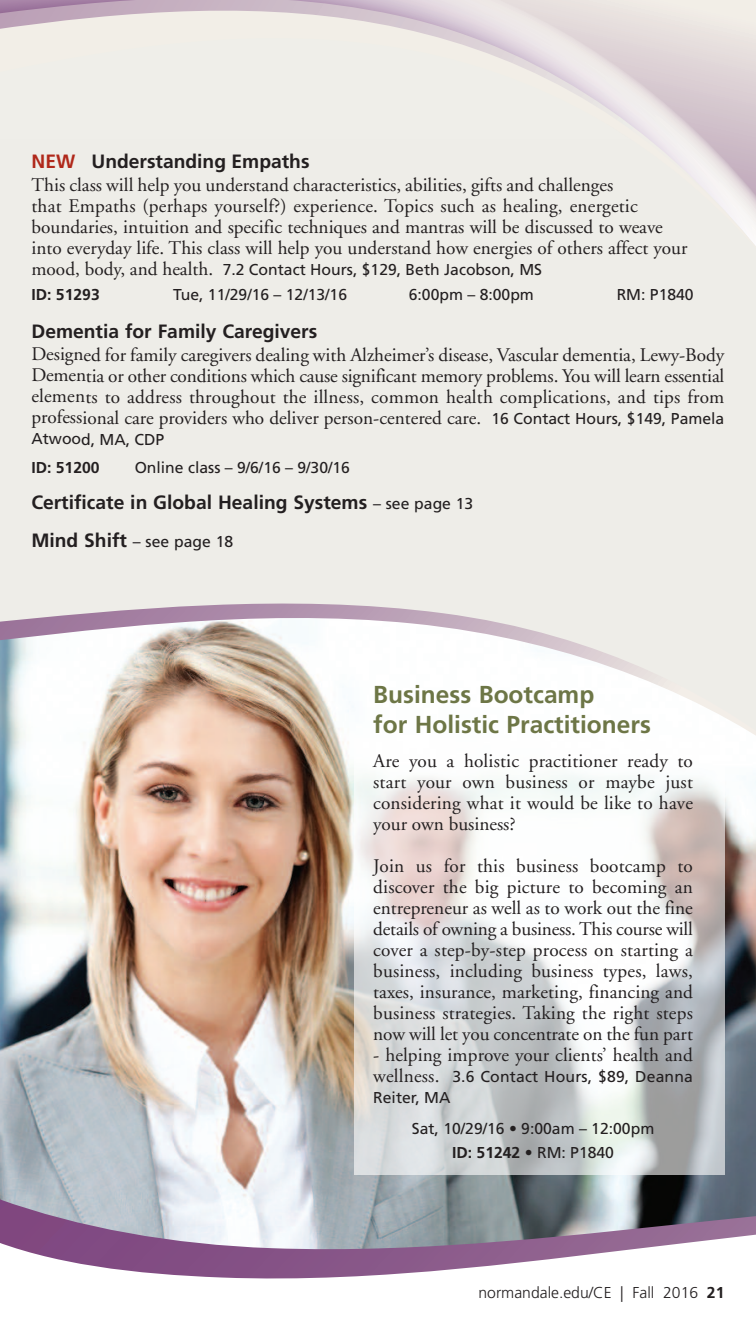
<style>
.page{position:relative;width:756px;height:1323px;background:#fff}
.page>*{position:absolute;margin:0;border:0;box-sizing:border-box;transform-origin:0 0}
.t1{font:700 24.5px/30.6px "Frutiger LT";color:#6d7646}
.t2{font:19.25px/21px "Adobe Garamond";color:#231f20;text-align:justify}
.t3{font:700 19.25px "Frutiger LT";color:#231f20}
.t4{font:15.75px/25.4px "Frutiger LT";color:#231f20}
.t5{font:300 15.75px "Frutiger LT";color:#231f20}
.t6{font:700 15.75px "Frutiger LT";color:#231f20}
.s1{color:#b0281a}
.s2{font-family:"Adobe Garamond";font-size:19.25px}
.s3{font-weight:700}
.s4{font-family:"Frutiger LT";font-size:15.75px}
.s5{font-weight:400;font-size:15.75px}
.s6{font-weight:700;font-size:19.25px}
</style>
<div class="page">
<img style="left:0;top:773px;width:756px;height:425px">
<div style="left:0;top:264px;width:756px;height:340px;background:#eeede8"></div>
<svg style="left:0;top:604px;width:756px;height:169px"></svg>
<svg style="left:0;top:0;width:756px;height:264px;background:#ebe7e4"></svg>
<svg style="left:0;top:1198px;width:756px;height:81px"></svg>
<div style="left:354px;top:738px;width:370px;height:436px;background:#fff;opacity:.61"></div>
<p class="t3" style="left:32px;top:154px;width:280px"><span class="s1">NEW</span> Understanding Empaths</p>
<p class="t2" style="left:31px;top:176px;width:657px;text-align:left">This class will help you understand characteristics, abilities, gifts and challenges<br>that Empaths (perhaps yourself?) experience. Topics such as healing, energetic boundaries, intuition and specific techniques and mantras will be discussed to weave into everyday life. This class will help you understand how energies of others affect your</p>
<p class="t4" style="left:31px;top:258px;width:512px"><span class="s2">mood, body, and health.</span> 7.2 Contact Hours, $129, Beth Jacobson, MS<br><span class="s3">ID: 51293</span></p>
<p class="t4" style="left:173px;top:283px;width:175px">Tue, 11/29/16 – 12/13/16</p>
<p class="t4" style="left:409px;top:283px;width:127px">6:00pm – 8:00pm</p>
<p class="t4" style="left:617px;top:283px;width:79px">RM: P1840</p>
<p class="t3" style="left:31px;top:324px;width:287px">Dementia for Family Caregivers</p>
<p class="t2" style="left:31px;top:346px;width:695px">Designed for family caregivers dealing with Alzheimer’s disease, Vascular dementia, Lewy-Body Dementia or other conditions which cause significant memory problems. You will learn essential elements to address throughout the illness, common health complications, and tips from professional care providers who deliver person-centered care. <span class="s4">16 Contact Hours, $149, Pamela</span></p>
<p class="t4" style="left:31px;top:428px;width:135px">Atwood, MA, CDP</p>
<p class="t6" style="left:31px;top:461px;width:70px">ID: 51200</p>
<p class="t4" style="left:135px;top:456px;width:217px">Online class – 9/6/16 – 9/30/16</p>
<p class="t3" style="left:31px;top:495px;width:444px">Certificate in Global Healing Systems <span class="s5">– see page 13</span></p>
<p class="t4" style="left:31px;top:530px;width:203px"><span class="s6">Mind Shift</span> – see page 18</p>
<p class="t1" style="left:373px;top:681px;width:279px">Business Bootcamp<br>for Holistic Practitioners</p>
<p class="t2" style="left:373px;top:752px;width:321px">Are you a holistic practitioner ready to start your own business or maybe just considering what it would be like to have your own business?</p>
<p class="t2" style="left:373px;top:857px;width:321px">Join us for this business bootcamp to discover the big picture to becoming an entrepreneur as well as to work out the fine details of owning a business. This course will cover a step-by-step process on starting a business, including business types, laws, taxes, insurance, marketing, financing and business strategies. Taking the right steps now will let you concentrate on the fun part</p>
<p class="t2" style="left:373px;top:1046px;width:321px">- helping improve your clients’ health and</p>
<p class="t4" style="left:373px;top:1067px;width:321px;line-height:21px"><span class="s2">wellness.</span> 3.6 Contact Hours, $89, Deanna<br>Reiter, MA</p>
<p class="t4" style="left:412px;top:1118px;width:244px;line-height:23.8px;text-align:center">Sat, 10/29/16 • 9:00am – 12:00pm<br><span class="s3">ID: 51242</span> • RM: P1840</p>
<p class="t5" style="left:479px;top:1286px;width:247px">normandale.edu/CE | Fall 2016 <span class="s3">21</span></p>
</div>
